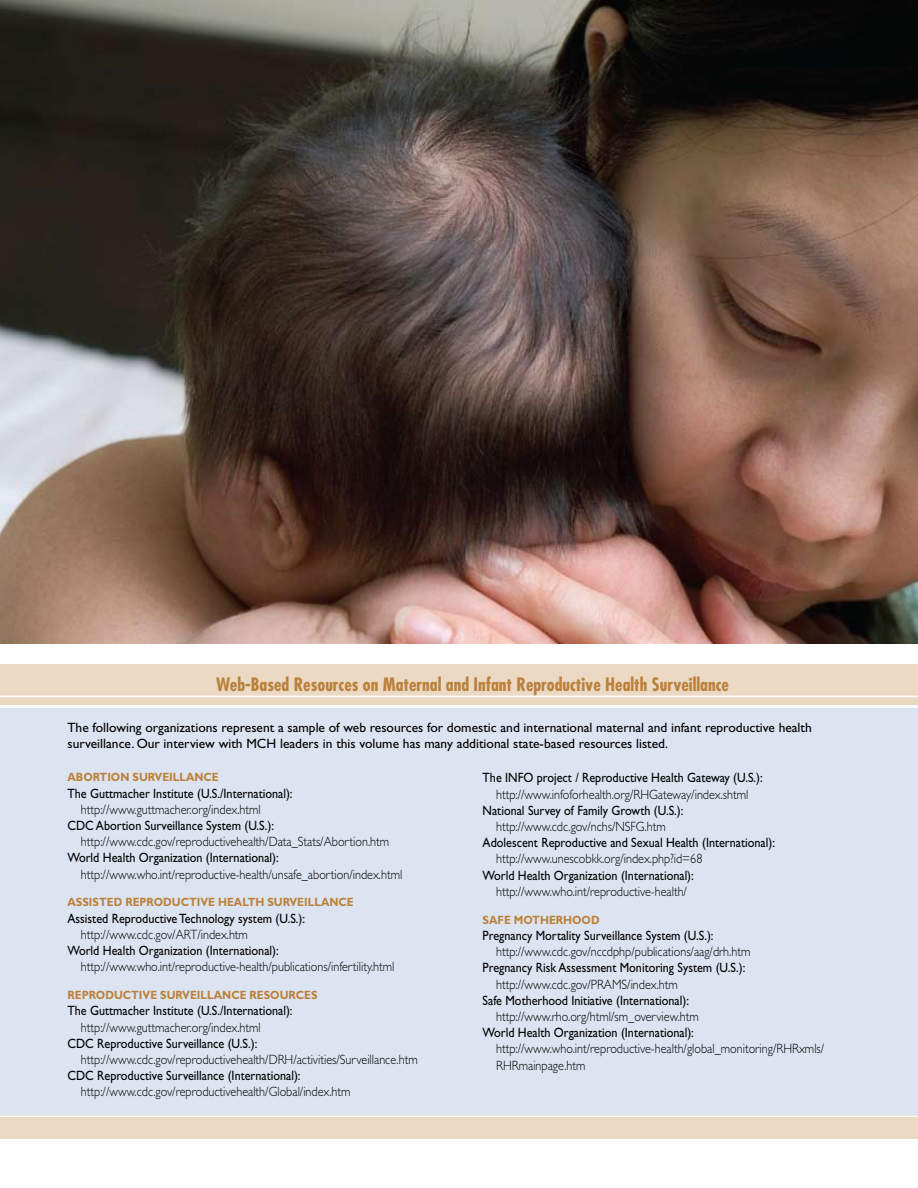
<style>
.page{position:relative;width:918px;height:1188px;background:#fff}
.page>*{position:absolute;margin:0;border:0;box-sizing:border-box;transform-origin:0 0}
.t1{font:700 condensed 18px "Futura";color:#bb813b}
.t2{font:300 13.5px/16.2px "Gill Sans";color:#000;scale:.9 1}
.t3{font:13.5px "Gill Sans";color:#000;scale:.9 1}
.t4{font:13.5px/16.2px "Gill Sans";color:#000}
.t5{font:700 12px "Gill Sans";color:#bb813b;scale:.9 1}
</style>
<div class="page">
<img style="left:0;top:0;width:918px;height:644px">
<div style="left:0;top:664px;width:918px;height:41px;background:#ebd9c4"></div>
<div style="left:0;top:708px;width:918px;height:432px;background:#dde4f1"></div>
<div style="left:0;top:1116px;width:918px;height:72px;background:#ebd9c4"></div>
<hr style="left:0;top:1116px;width:918px;height:1px;background:#fff">
<hr style="left:0;top:696px;width:918px;height:1px;background:#fff">
<div style="left:0;top:1140px;width:918px;height:48px;background:#fff"></div>
<h1 class="t1" style="left:216px;top:673px;width:514px">Web-Based Resources on Maternal and Infant Reproductive Health Surveillance</h1>
<p class="t4" style="left:68px;top:719px;width:746px">The following organizations represent a sample of web resources for domestic and international maternal and infant reproductive health surveillance. Our interview with MCH leaders in this volume has many additional state-based resources listed.</p>
<p class="t5" style="left:68px;top:770px;width:170px">ABORTION SURVEILLANCE</p>
<p class="t3" style="left:68px;top:785px;width:252px">The Guttmacher Institute (U.S./International):</p>
<p class="t2" style="left:81px;top:801px;width:201px">http://www.guttmacher.org/index.html</p>
<p class="t3" style="left:68px;top:818px;width:231px">CDC Abortion Surveillance System (U.S.):</p>
<p class="t2" style="left:81px;top:834px;width:344px">http://www.cdc.gov/reproductivehealth/Data_Stats/Abortion.htm</p>
<p class="t3" style="left:68px;top:850px;width:236px">World Health Organization (International):</p>
<p class="t2" style="left:81px;top:866px;width:359px">http://www.who.int/reproductive-health/unsafe_abortion/index.html</p>
<p class="t5" style="left:68px;top:895px;width:320px">ASSISTED REPRODUCTIVE HEALTH SURVEILLANCE</p>
<p class="t3" style="left:68px;top:910px;width:266px">Assisted Reproductive Technology system (U.S.):</p>
<p class="t2" style="left:81px;top:926px;width:187px">http://www.cdc.gov/ART/index.htm</p>
<p class="t3" style="left:68px;top:943px;width:236px">World Health Organization (International):</p>
<p class="t2" style="left:81px;top:959px;width:350px">http://www.who.int/reproductive-health/publications/infertility.html</p>
<p class="t5" style="left:68px;top:988px;width:279px">REPRODUCTIVE SURVEILLANCE RESOURCES</p>
<p class="t3" style="left:68px;top:1003px;width:252px">The Guttmacher Institute (U.S./International):</p>
<p class="t2" style="left:81px;top:1019px;width:201px">http://www.guttmacher.org/index.html</p>
<p class="t3" style="left:68px;top:1035px;width:212px">CDC Reproductive Surveillance (U.S.):</p>
<p class="t2" style="left:81px;top:1051px;width:376px">http://www.cdc.gov/reproductivehealth/DRH/activities/Surveillance.htm</p>
<p class="t3" style="left:68px;top:1068px;width:261px">CDC Reproductive Surveillance (International):</p>
<p class="t2" style="left:81px;top:1084px;width:301px">http://www.cdc.gov/reproductivehealth/Global/index.htm</p>
<p class="t3" style="left:483px;top:770px;width:313px">The INFO project / Reproductive Health Gateway (U.S.):</p>
<p class="t2" style="left:496px;top:786px;width:282px">http://www.infoforhealth.org/RHGateway/index.shtml</p>
<p class="t3" style="left:483px;top:803px;width:225px">National Survey of Family Growth (U.S.):</p>
<p class="t2" style="left:496px;top:819px;width:190px">http://www.cdc.gov/nchs/NSFG.htm</p>
<p class="t3" style="left:483px;top:835px;width:326px">Adolescent Reproductive and Sexual Health (International):</p>
<p class="t2" style="left:496px;top:851px;width:231px">http://www.unescobkk.org/index.php?id=68</p>
<p class="t3" style="left:483px;top:867px;width:236px">World Health Organization (International):</p>
<p class="t2" style="left:496px;top:883px;width:214px">http://www.who.int/reproductive-health/</p>
<p class="t5" style="left:483px;top:913px;width:132px">SAFE MOTHERHOOD</p>
<p class="t3" style="left:483px;top:928px;width:258px">Pregnancy Mortality Surveillance System (U.S.):</p>
<p class="t2" style="left:496px;top:944px;width:284px">http://www.cdc.gov/nccdphp/publications/aag/drh.htm</p>
<p class="t3" style="left:483px;top:960px;width:293px">Pregnancy Risk Assessment Monitoring System (U.S.):</p>
<p class="t2" style="left:496px;top:976px;width:203px">http://www.cdc.gov/PRAMS/index.htm</p>
<p class="t3" style="left:483px;top:992px;width:231px">Safe Motherhood Initiative (International):</p>
<p class="t2" style="left:496px;top:1009px;width:227px">http://www.rho.org/html/sm_overview.htm</p>
<p class="t3" style="left:483px;top:1025px;width:236px">World Health Organization (International):</p>
<p class="t2" style="left:496px;top:1041px;width:366px">http://www.who.int/reproductive-health/global_monitoring/RHRxmls/<br>RHRmainpage.htm</p>
</div>
